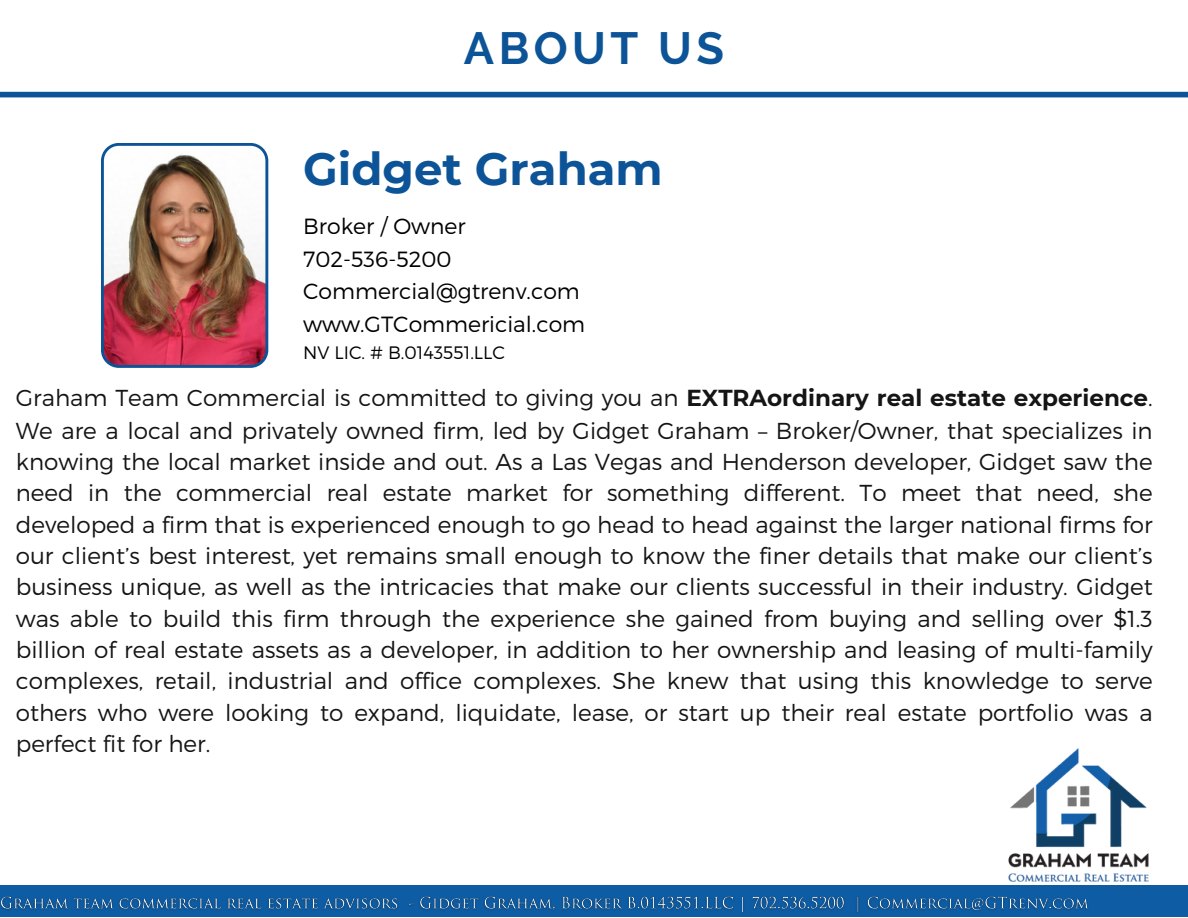
<style>
.page{position:relative;width:1188px;height:918px;background:#fff}
.page>*{position:absolute;margin:0;border:0;box-sizing:border-box;transform-origin:0 0}
.t1{font:700 45px "Montserrat";color:#0c5497}
.t2{font:700 45px "Raleway";letter-spacing:.1em;color:#0c5497}
.t3{font:300 23.1px/31.5px "Montserrat";color:#151515;text-align:justify}
.t4{font:300 21.9px/32.7px "Montserrat";color:#000}
.t5{font:300 18px "Montserrat";color:#000}
.s1{font-weight:700}
</style>
<div class="page">
<img style="left:101px;top:143px;width:167px;height:225px">
<div style="left:0;top:92px;width:1188px;height:5px;background:#0c5497"></div>
<img style="left:1008px;top:748px;width:141px;height:134px">
<div style="left:0;top:885px;width:1188px;height:31px;background:#0e5ca3"></div>
<img style="left:0;top:896px;width:1096px;height:21px">
<h3 class="t2" style="left:464px;top:21px;width:262px">ABOUT US</h3>
<h2 class="t1" style="left:303px;top:141px;width:361px">Gidget Graham</h2>
<p class="t4" style="left:303px;top:209px;width:283px">Broker / Owner<br>702-536-5200<br>Commercial@gtrenv.com www.GTCommericial.com</p>
<p class="t5" style="left:303px;top:341px;width:203px">NV LIC. # B.0143551.LLC</p>
<h1 class="t3" style="left:16px;top:381px;width:1138px">Graham Team Commercial is committed to giving you an <span class="s1">EXTRAordinary real estate experience</span>.<br>We are a local and privately owned firm, led by Gidget Graham – Broker/Owner, that specializes in knowing the local market inside and out. As a Las Vegas and Henderson developer, Gidget saw the need in the commercial real estate market for something different. To meet that need, she developed a firm that is experienced enough to go head to head against the larger national firms for our client’s best interest, yet remains small enough to know the finer details that make our client’s business unique, as well as the intricacies that make our clients successful in their industry. Gidget was able to build this firm through the experience she gained from buying and selling over $1.3 billion of real estate assets as a developer, in addition to her ownership and leasing of multi-family complexes, retail, industrial and office complexes. She knew that using this knowledge to serve others who were looking to expand, liquidate, lease, or start up their real estate portfolio was a perfect fit for her.</h1>
</div>
